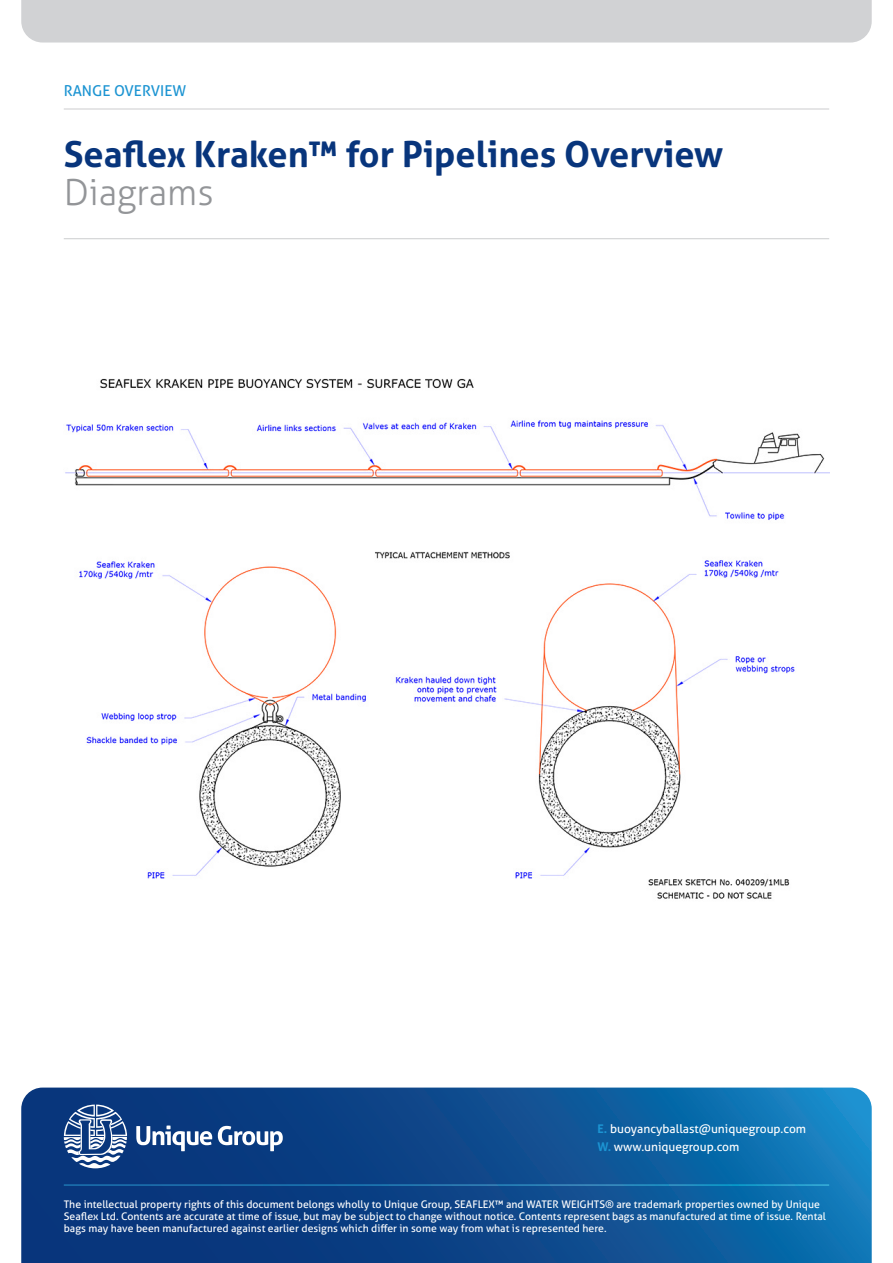
<style>
.page{position:relative;width:893px;height:1263px;background:#fff}
.page>*{position:absolute;margin:0;border:0;box-sizing:border-box;transform-origin:0 0}
.Body{font:700 36px "Aller";color:#08357c}
.Body-2{font:300 36px "Aller";color:#939598}
.Body-3{font:15px "Aller";color:#1c94d2}
.Body-4{font:12px "Aller";color:#fff}
.Body-5{font:10.5px/12px "Aller";color:#fff}
.s1{font-weight:700;color:#1c94d2}
</style>
<div class="page">
<svg style="left:21px;top:1087px;width:851px;height:176px;background:#0d4f91"></svg>
<hr style="left:64px;top:1184px;width:765px;height:2px;background:#fff">
<svg style="left:64px;top:1104px;width:63px;height:64px"></svg>
<svg style="left:136px;top:1125px;width:76px;height:26px"></svg>
<svg style="left:218px;top:1126px;width:65px;height:25px"></svg>
<div style="left:21px;top:0;width:851px;height:43px;background:#d1d2d4"></div>
<hr style="left:64px;top:108px;width:765px;height:2px;background:#d1d2d4">
<hr style="left:64px;top:238px;width:765px;height:1px;background:#d1d2d4">
<img style="left:65px;top:378px;width:764px;height:521px">
<p class="Body-3" style="left:64px;top:82px;width:124px">RANGE OVERVIEW</p>
<p class="Body" style="left:64px;top:132px;width:661px">Seaflex Kraken™ for Pipelines Overview</p>
<p class="Body-2" style="left:64px;top:171px;width:151px">Diagrams</p>
<p class="Body-4" style="left:597px;top:1121px;width:210px"><span class="s1">E.</span> buoyancyballast@uniquegroup.com</p>
<p class="Body-4" style="left:597px;top:1139px;width:143px"><span class="s1">W.</span> www.uniquegroup.com</p>
<p class="Body-5" style="left:64px;top:1198px;width:764px">The intellectual property rights of this document belongs wholly to Unique Group, SEAFLEX™ and WATER WEIGHTS® are trademark properties owned by Unique<br>Seaflex Ltd. Contents are accurate at time of issue, but may be subject to change without notice. Contents represent bags as manufactured at time of issue. Rental bags may have been manufactured against earlier designs which differ in some way from what is represented here.</p>
</div>
